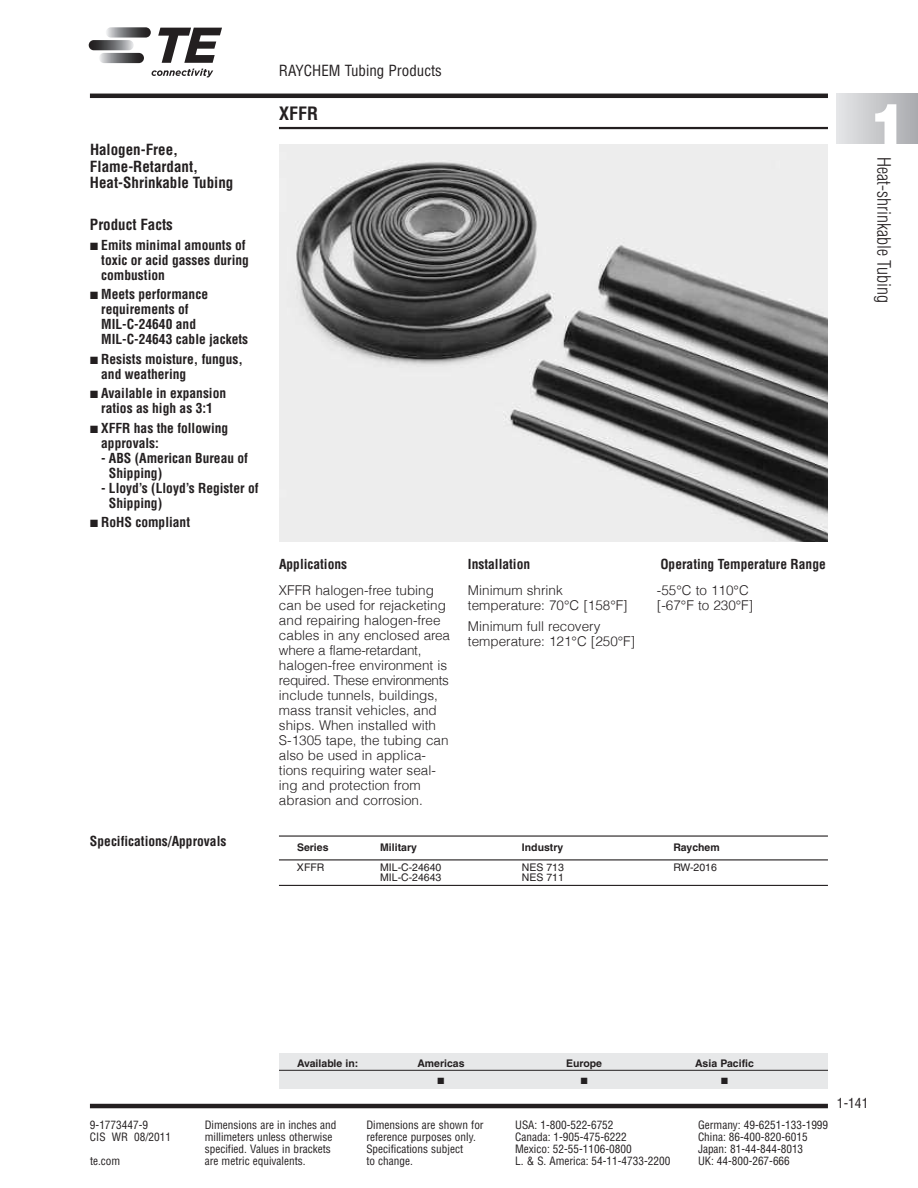
<style>
.page{position:relative;width:918px;height:1188px;background:#fff}
.page>*{position:absolute;margin:0;border:0;box-sizing:border-box;transform-origin:0 0}
.t1{font:900 57px "Helvetica";color:#fff}
.t2{font:300 condensed 18px "Helvetica";color:#231f20}
.t3{font:700 condensed 18px "Helvetica";color:#231f20}
.t4{font:700 condensed 15px/16.5px "Helvetica";color:#231f20}
.t5{font:condensed 15px "Helvetica";color:#231f20}
.t6{font:300 13.5px/15px "Helvetica";color:#231f20}
.t7{font:700 condensed 13.5px/15px "Helvetica";color:#231f20}
.t8{font:condensed 13.5px "Helvetica";color:#231f20}
.t9{font:condensed 11.25px "Helvetica";color:#231f20}
.t10{font:700 10.5px "Helvetica";color:#231f20}
.t11{font:10.5px "Helvetica";color:#231f20}
.t12{font:9px "Zapf Dingbats";color:#231f20}
</style>
<div class="page">
<hr style="left:279px;top:127px;width:549px;height:2px;background:#231f20">
<hr style="left:90px;top:94px;width:738px;height:4px;background:#231f20">
<hr style="left:90px;top:1104px;width:738px;height:4px;background:#231f20">
<div style="left:837px;top:94px;width:81px;height:49px;background:linear-gradient(to right,#e5e6e7,#a9aaae)"></div>
<svg style="left:106px;top:27px;width:45px;height:11px"></svg>
<svg style="left:99px;top:53px;width:45px;height:10px"></svg>
<svg style="left:89px;top:40px;width:45px;height:10px"></svg>
<svg style="left:158px;top:28px;width:64px;height:35px"></svg>
<svg style="left:152px;top:69px;width:61px;height:8px"></svg>
<img style="left:279px;top:144px;width:549px;height:397px">
<hr style="left:279px;top:835px;width:549px;height:2px;background:#231f20">
<hr style="left:279px;top:859px;width:549px;height:1px;background:#231f20">
<hr style="left:279px;top:885px;width:549px;height:1px;background:#231f20">
<div style="left:279px;top:1053px;width:549px;height:35px;background:#e7e8e9"></div>
<hr style="left:279px;top:1070px;width:549px;height:1px;background:#231f20">
<p class="t5" style="left:279px;top:62px;width:164px">RAYCHEM Tubing Products</p>
<p class="t4" style="left:90px;top:142px;width:145px">Halogen-Free,<br>Flame-Retardant,<br>Heat-Shrinkable Tubing</p>
<p class="t4" style="left:90px;top:217px;width:84px">Product Facts</p>
<p class="t7" style="left:101px;top:238px;width:149px;text-indent:-11px">■ Emits minimal amounts of toxic or acid gasses during combustion</p>
<p class="t7" style="left:101px;top:287px;width:148px;text-indent:-11px">■ Meets performance requirements of<br>MIL-C-24640 and<br>MIL-C-24643 cable jackets</p>
<p class="t7" style="left:101px;top:352px;width:143px;text-indent:-11px">■ Resists moisture, fungus, and weathering</p>
<p class="t7" style="left:90px;top:386px;width:138px;text-align:center">■ Available in expansion ratios as high as 3:1</p>
<p class="t7" style="left:101px;top:421px;width:129px;text-indent:-11px">■ XFFR has the following approvals:</p>
<p class="t7" style="left:109px;top:451px;width:141px;text-indent:-8px">- ABS (American Bureau of<br>Shipping)</p>
<p class="t7" style="left:109px;top:481px;width:151px;text-indent:-8px">- Lloyd’s (Lloyd’s Register of<br>Shipping)</p>
<p class="t7" style="left:90px;top:515px;width:102px">■ RoHS compliant</p>
<h2 class="t3" style="left:279px;top:103px;width:41px">XFFR</h2>
<p class="t7" style="left:279px;top:557px;width:70px">Applications</p>
<p class="t6" style="left:279px;top:584px;width:172px">XFFR halogen-free tubing can be used for rejacketing and repairing halogen-free cables in any enclosed area where a flame-retardant, halogen-free environment is required. These environments include tunnels, buildings, mass transit vehicles, and ships. When installed with<br>S-1305 tape, the tubing can also be used in applica&shy;tions requiring water seal&shy;ing and protection from abrasion and corrosion.</p>
<p class="t7" style="left:468px;top:557px;width:64px">Installation</p>
<p class="t6" style="left:468px;top:584px;width:161px">Minimum shrink temperature: 70°C [158°F]</p>
<p class="t6" style="left:468px;top:620px;width:169px">Minimum full recovery temperature: 121°C [250°F]</p>
<p class="t7" style="left:660px;top:557px;width:167px">Operating Temperature Range</p>
<p class="t6" style="left:657px;top:584px;width:98px">-55°C to 110°C [-67°F to 230°F]</p>
<p class="t7" style="left:90px;top:833px;width:138px">Specifications/Approvals</p>
<p class="t10" style="left:297px;top:843px;width:33px">Series</p>
<p class="t10" style="left:380px;top:843px;width:38px">Military</p>
<p class="t10" style="left:522px;top:843px;width:43px">Industry</p>
<p class="t10" style="left:673px;top:843px;width:48px">Raychem</p>
<p class="t11" style="left:297px;top:863px;width:29px">XFFR</p>
<p class="t11" style="left:380px;top:863px;width:63px">MIL-C-24640</p>
<p class="t11" style="left:522px;top:863px;width:44px">NES 713</p>
<p class="t11" style="left:673px;top:863px;width:45px">RW-2016</p>
<p class="t11" style="left:380px;top:873px;width:63px">MIL-C-24643</p>
<p class="t11" style="left:522px;top:873px;width:44px">NES 711</p>
<h1 class="t1" style="left:870px;top:92px;width:40px">1</h1>
<h2 class="t2" style="left:894px;top:157px;width:147px;rotate:90deg">Heat-shrinkable Tubing</h2>
<p class="t10" style="left:297px;top:1059px;width:63px">Available in:</p>
<p class="t10" style="left:417px;top:1059px;width:49px">Americas</p>
<p class="t10" style="left:566px;top:1059px;width:37px">Europe</p>
<p class="t10" style="left:695px;top:1059px;width:60px">Asia Pacific</p>
<p class="t12" style="left:438px;top:1076px;width:8px">■</p>
<p class="t12" style="left:581px;top:1076px;width:8px">■</p>
<p class="t12" style="left:721px;top:1076px;width:8px">■</p>
<p class="t9" style="left:90px;top:1118px;width:60px">9-1773447-9</p>
<p class="t9" style="left:205px;top:1118px;width:133px">Dimensions are in inches and</p>
<p class="t9" style="left:366px;top:1118px;width:119px">Dimensions are shown for</p>
<p class="t9" style="left:515px;top:1118px;width:100px">USA: 1-800-522-6752</p>
<p class="t9" style="left:698px;top:1118px;width:132px">Germany: 49-6251-133-1999</p>
<p class="t9" style="left:90px;top:1130px;width:83px">CIS WR 08/2011</p>
<p class="t9" style="left:205px;top:1130px;width:129px">millimeters unless otherwise</p>
<p class="t9" style="left:366px;top:1130px;width:111px">reference purposes only.</p>
<p class="t9" style="left:515px;top:1130px;width:113px">Canada: 1-905-475-6222</p>
<p class="t9" style="left:698px;top:1130px;width:111px">China: 86-400-820-6015</p>
<p class="t9" style="left:205px;top:1142px;width:128px">specified. Values in brackets</p>
<p class="t9" style="left:366px;top:1142px;width:98px">Specifications subject</p>
<p class="t9" style="left:515px;top:1142px;width:118px">Mexico: 52-55-1106-0800</p>
<p class="t9" style="left:698px;top:1142px;width:107px">Japan: 81-44-844-8013</p>
<p class="t9" style="left:90px;top:1154px;width:32px">te.com</p>
<p class="t9" style="left:205px;top:1154px;width:102px">are metric equivalents.</p>
<p class="t9" style="left:366px;top:1154px;width:48px">to change.</p>
<p class="t9" style="left:515px;top:1154px;width:157px">L. &amp; S. America: 54-11-4733-2200</p>
<p class="t9" style="left:698px;top:1154px;width:93px">UK: 44-800-267-666</p>
<p class="t8" style="left:837px;top:1096px;width:33px">1-141</p>
</div>
